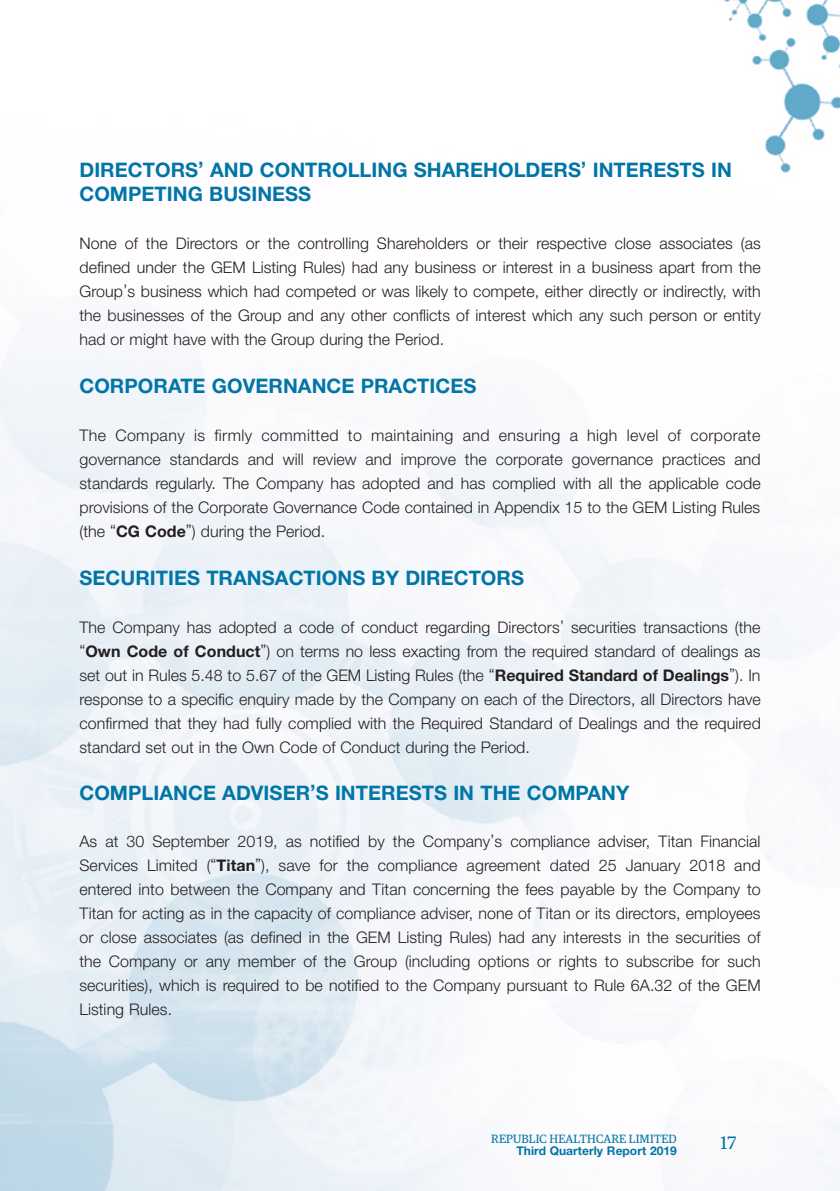
<style>
.page{position:relative;width:840px;height:1191px;background:#fff}
.page>*{position:absolute;margin:0;border:0;box-sizing:border-box;transform-origin:0 0}
.Heading_1{font:700 20px/24px "Helvetica Neue LT Std";letter-spacing:.005em;color:#0075a7}
.t1{font:18px "Guardian Egyp";color:#0075a7}
.Body_Text{font:300 16px/24px "Helvetica Neue LT Std";letter-spacing:.005em;color:#231f20;text-align:justify}
.t2{font:12px "Guardian Egyp";letter-spacing:.015em;color:#0075a7}
.t3{font:700 12px "Helvetica Neue LT Std";letter-spacing:.005em;color:#0075a7}
.s1{font-weight:700}
</style>
<div class="page">
<img style="left:0;top:0;width:839px;height:1191px">
<p class="Heading_1" style="left:79px;top:157px;width:653px">DIRECTORS’ AND CONTROLLING SHAREHOLDERS’ INTERESTS IN<br>COMPETING BUSINESS</p>
<p class="Body_Text" style="left:79px;top:231px;width:682px">None of the Directors or the controlling Shareholders or their respective close associates (as defined under the GEM Listing Rules) had any business or interest in a business apart from the Group’s business which had competed or was likely to compete, either directly or indirectly, with the businesses of the Group and any other conflicts of interest which any such person or entity had or might have with the Group during the Period.</p>
<p class="Heading_1" style="left:79px;top:373px;width:398px">CORPORATE GOVERNANCE PRACTICES</p>
<p class="Body_Text" style="left:79px;top:423px;width:682px">The Company is firmly committed to maintaining and ensuring a high level of corporate governance standards and will review and improve the corporate governance practices and standards regularly. The Company has adopted and has complied with all the applicable code provisions of the Corporate Governance Code contained in Appendix 15 to the GEM Listing Rules (the “<span class="s1">CG Code</span>”) during the Period.</p>
<p class="Heading_1" style="left:79px;top:565px;width:446px">SECURITIES TRANSACTIONS BY DIRECTORS</p>
<p class="Body_Text" style="left:79px;top:615px;width:682px">The Company has adopted a code of conduct regarding Directors’ securities transactions (the “<span class="s1">Own Code of Conduct</span>”) on terms no less exacting from the required standard of dealings as set out in Rules 5.48 to 5.67 of the GEM Listing Rules (the “<span class="s1">Required Standard of Dealings</span>”). In response to a specific enquiry made by the Company on each of the Directors, all Directors have confirmed that they had fully complied with the Required Standard of Dealings and the required standard set out in the Own Code of Conduct during the Period.</p>
<p class="Heading_1" style="left:79px;top:780px;width:551px">COMPLIANCE ADVISER’S INTERESTS IN THE COMPANY</p>
<p class="Body_Text" style="left:79px;top:829px;width:682px">As at 30 September 2019, as notified by the Company’s compliance adviser, Titan Financial Services Limited (“<span class="s1">Titan</span>”), save for the compliance agreement dated 25 January 2018 and entered into between the Company and Titan concerning the fees payable by the Company to Titan for acting as in the capacity of compliance adviser, none of Titan or its directors, employees or close associates (as defined in the GEM Listing Rules) had any interests in the securities of the Company or any member of the Group (including options or rights to subscribe for such securities), which is required to be notified to the Company pursuant to Rule 6A.32 of the GEM Listing Rules.</p>
<p class="t2" style="left:491px;top:1130px;width:187px">REPUBLIC HEALTHCARE LIMITED</p>
<p class="t3" style="left:516px;top:1143px;width:162px">Third Quarterly Report 2019</p>
<p class="t1" style="left:720px;top:1130px;width:17px">17</p>
</div>
